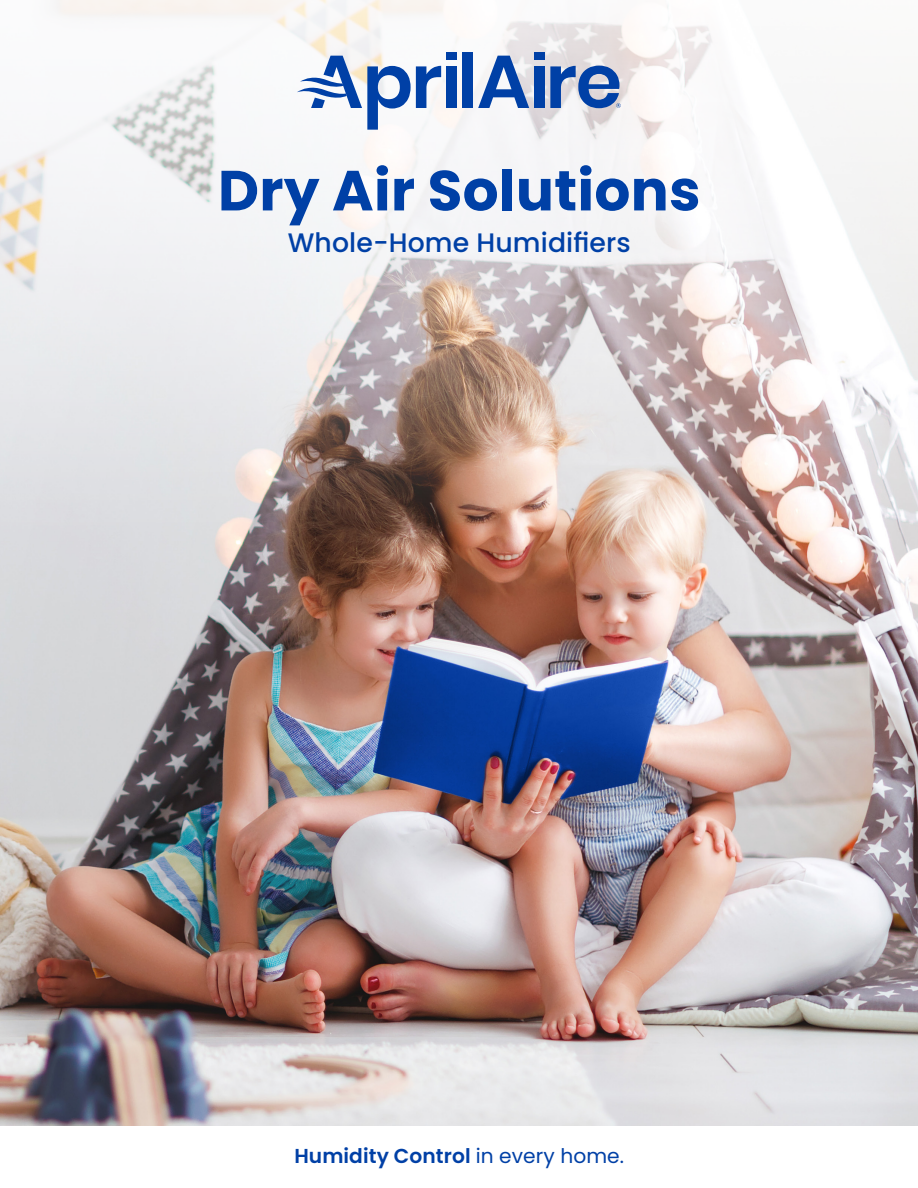
<style>
.page{position:relative;width:918px;height:1188px;background:#fff}
.page>*{position:absolute;margin:0;border:0;box-sizing:border-box;transform-origin:0 0}
.t1{font:700 56.55px "Poppins";letter-spacing:.005em;color:#0040a6}
.t2{font:500 26.7px "Poppins";letter-spacing:.005em;color:#0040a6}
.t3{font:600 20.1px "Poppins";letter-spacing:.005em;color:#0040a6}
.s1{font-weight:400}
</style>
<div class="page">
<img style="left:0;top:603px;width:918px;height:522px">
<img style="left:0;top:0;width:918px;height:603px">
<svg style="left:478px;top:56px;width:51px;height:52px"></svg>
<div style="left:446px;top:66px;width:11px;height:42px;background:#0040a6"></div>
<div style="left:462px;top:52px;width:11px;height:56px;background:#0040a6"></div>
<div style="left:535px;top:66px;width:10px;height:42px;background:#0040a6"></div>
<div style="left:446px;top:52px;width:11px;height:8px;background:#0040a6"></div>
<div style="left:535px;top:52px;width:10px;height:8px;background:#0040a6"></div>
<svg style="left:550px;top:66px;width:71px;height:42px;background:#6888c0"></svg>
<svg style="left:297px;top:56px;width:144px;height:74px"></svg>
<p class="t1" style="left:218px;top:158px;width:484px">Dry Air Solutions</p>
<p class="t2" style="left:288px;top:228px;width:345px">Whole-Home Humidifiers</p>
<p class="t3" style="left:294px;top:1144px;width:331px">Humidity Control <span class="s1">in every home.</span></p>
</div>
